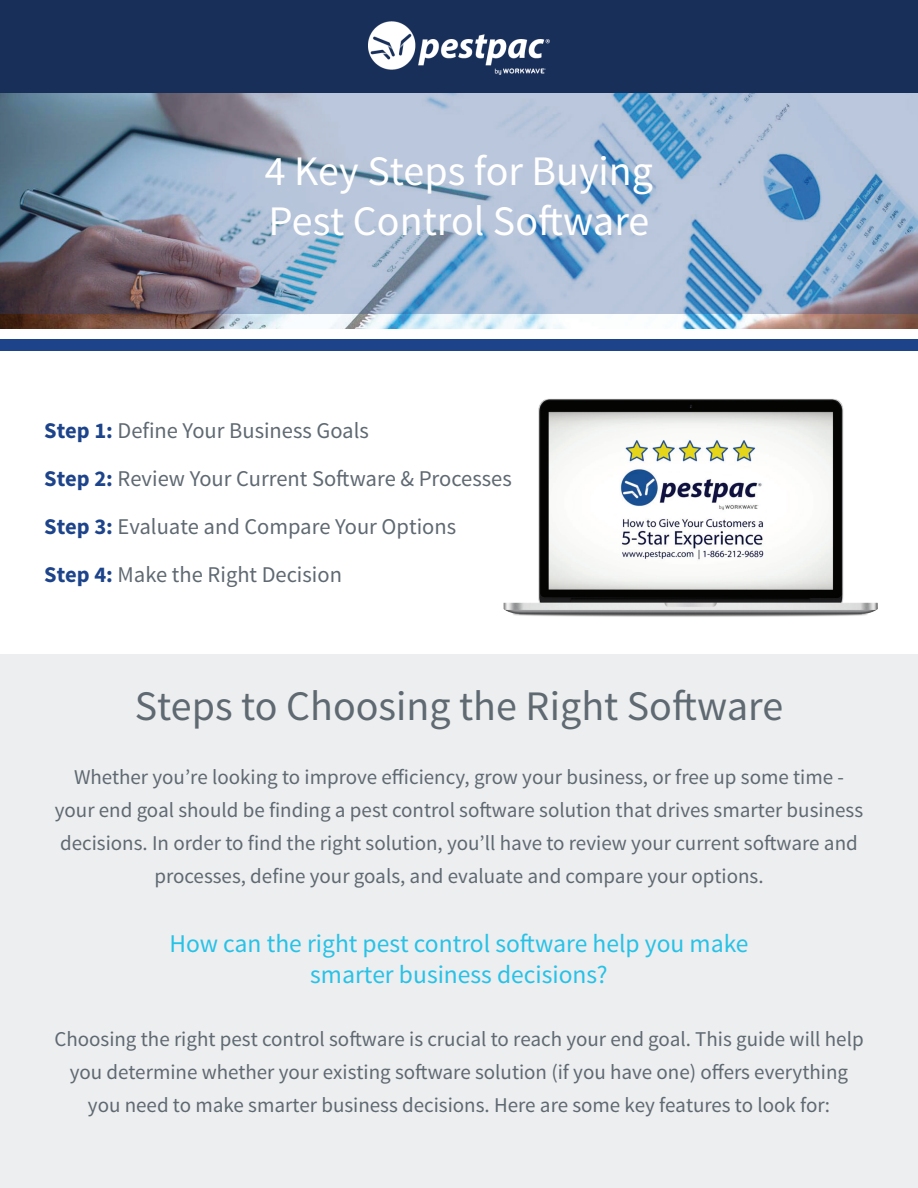
<style>
.page{position:relative;width:918px;height:1188px;background:#fff}
.page>*{position:absolute;margin:0;border:0;box-sizing:border-box;transform-origin:0 0}
.t1{font:42px/50.4px "Source Sans Pro";color:#fff}
.t2{font:42px "Source Sans Pro";color:#5f6972}
.t3{font:25.5px/30.6px "Source Sans Pro";color:#27c2e7;text-align:center}
.t4{font:22.5px/48px "Source Sans Pro";color:#5f6972}
.t5{font:21px/33px "Source Sans Pro";color:#5f6972;text-align:center}
.s1{font-weight:700;color:#1d448b}
</style>
<div class="page">
<div style="left:0;top:654px;width:918px;height:534px;background:#edeeef"></div>
<img style="left:503px;top:399px;width:375px;height:218px">
<img style="left:0;top:60px;width:918px;height:268px">
<svg style="left:0;top:93px;width:918px;height:220px;background:#95a7be"></svg>
<div style="left:0;top:339px;width:918px;height:12px;background:#1d448b"></div>
<div style="left:1px;top:0;width:917px;height:93px;background:#182f5a"></div>
<img style="left:368px;top:22px;width:182px;height:53px">
<h1 class="t1" style="left:265px;top:146px;width:390px">4 Key Steps for Buying<br>Pest Control Software</h1>
<p class="t4" style="left:44px;top:407px;width:469px"><span class="s1">Step 1:</span> Define Your Business Goals<br><span class="s1">Step 2:</span> Review Your Current Software &amp; Processes <span class="s1">Step 3:</span> Evaluate and Compare Your Options<br><span class="s1">Step 4:</span> Make the Right Decision</p>
<h1 class="t2" style="left:135px;top:680px;width:650px">Steps to Choosing the Right Software</h1>
<p class="t5" style="left:55px;top:761px;width:810px">Whether you’re looking to improve efficiency, grow your business, or free up some time - your end goal should be finding a pest control software solution that drives smarter business decisions. In order to find the right solution, you’ll have to review your current software and processes, define your goals, and evaluate and compare your options.</p>
<p class="t3" style="left:169px;top:929px;width:581px">How can the right pest control software help you make smarter business decisions?</p>
<p class="t5" style="left:54px;top:1023px;width:811px">Choosing the right pest control software is crucial to reach your end goal. This guide will help you determine whether your existing software solution (if you have one) offers everything you need to make smarter business decisions. Here are some key features to look for:</p>
</div>
